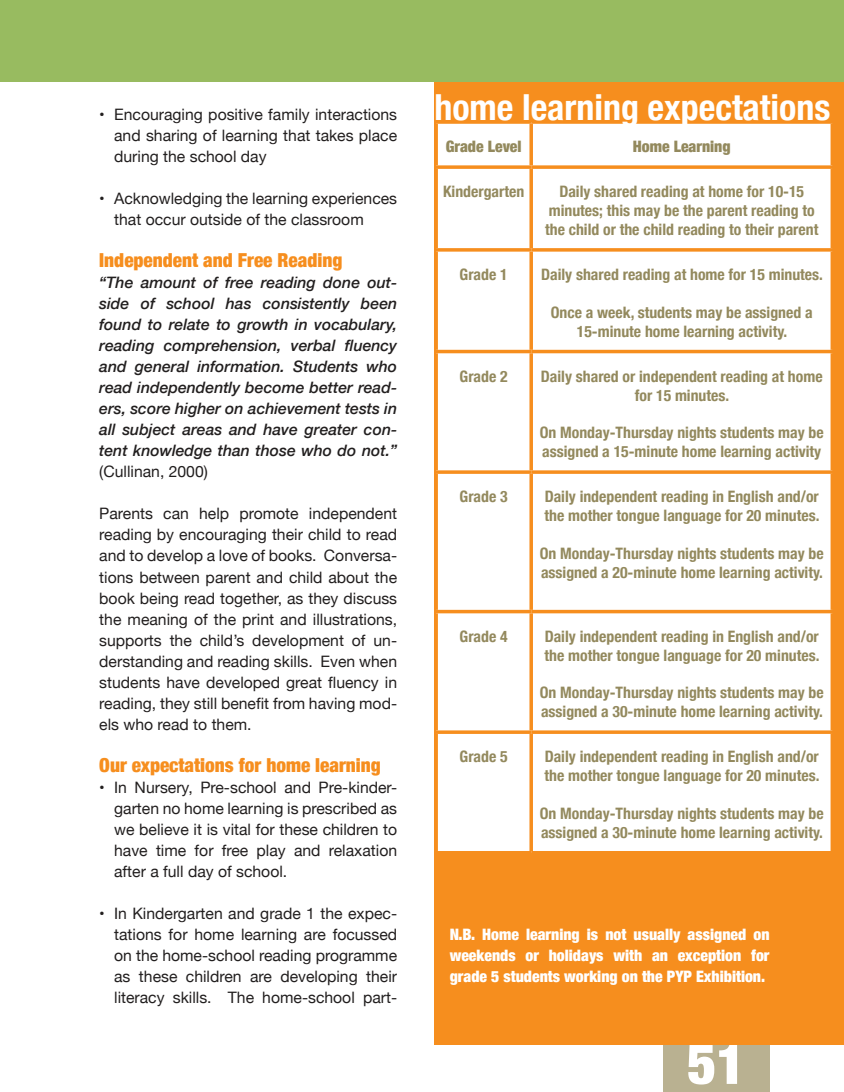
<style>
.page{position:relative;width:844px;height:1092px;background:#fff}
.page>*{position:absolute;margin:0;border:0;box-sizing:border-box;transform-origin:0 0}
.t1{font:900 condensed 56px "Helvetica Neue";color:#fff}
.t2{font:700 condensed 35.88px "Helvetica Neue";color:#fff}
.t3{font:900 condensed 19.25px "Helvetica Neue";color:#f68e1e}
.t4{font:15.75px/21px "Helvetica Neue";color:#221f1f;text-align:justify}
.t5{font:700 condensed 15.75px/18.9px "Helvetica Neue";color:#93895d}
.t6{font:italic 500 15.75px/21px "Helvetica Neue";color:#221f1f;text-align:justify}
.t7{font:900 condensed 15.75px/21px "Helvetica Neue";color:#fff;text-align:justify}
.t8{font:900 condensed 15.75px "Helvetica Neue";color:#93895d}
</style>
<div class="page">
<div style="left:663px;top:1044px;width:106px;height:47px;background:#b9b191"></div>
<div style="left:0;top:0;width:843px;height:82px;background:#98bb60"></div>
<div style="left:434px;top:82px;width:409px;height:962px;background:#f68e1e"></div>
<div style="left:438px;top:124px;width:392px;height:726px;background:#fff"></div>
<svg style="left:436px;top:123px;width:95px;height:1px"></svg>
<svg style="left:437px;top:124px;width:1px;height:41px"></svg>
<svg style="left:531px;top:122px;width:302px;height:2px"></svg>
<svg style="left:529px;top:124px;width:4px;height:41px"></svg>
<svg style="left:436px;top:165px;width:95px;height:4px"></svg>
<svg style="left:437px;top:169px;width:1px;height:79px"></svg>
<svg style="left:531px;top:165px;width:302px;height:4px"></svg>
<svg style="left:529px;top:169px;width:4px;height:79px"></svg>
<hr style="left:434px;top:248px;width:97px;height:3px;background:#f68e1e">
<svg style="left:436px;top:251px;width:2px;height:99px"></svg>
<hr style="left:531px;top:248px;width:302px;height:3px;background:#f68e1e">
<svg style="left:529px;top:251px;width:4px;height:99px"></svg>
<hr style="left:434px;top:350px;width:97px;height:3px;background:#f68e1e">
<svg style="left:436px;top:353px;width:2px;height:117px"></svg>
<hr style="left:531px;top:350px;width:302px;height:3px;background:#f68e1e">
<svg style="left:529px;top:353px;width:4px;height:117px"></svg>
<svg style="left:436px;top:470px;width:95px;height:4px"></svg>
<svg style="left:437px;top:474px;width:1px;height:135px"></svg>
<svg style="left:531px;top:470px;width:302px;height:4px"></svg>
<svg style="left:529px;top:474px;width:4px;height:135px"></svg>
<svg style="left:436px;top:609px;width:95px;height:4px"></svg>
<svg style="left:436px;top:613px;width:2px;height:117px"></svg>
<svg style="left:531px;top:609px;width:301px;height:4px"></svg>
<svg style="left:529px;top:613px;width:4px;height:117px"></svg>
<hr style="left:434px;top:730px;width:97px;height:3px;background:#f68e1e">
<svg style="left:436px;top:733px;width:2px;height:117px"></svg>
<hr style="left:531px;top:730px;width:302px;height:3px;background:#f68e1e">
<svg style="left:529px;top:733px;width:4px;height:117px"></svg>
<svg style="left:437px;top:850px;width:93px;height:1px"></svg>
<svg style="left:531px;top:850px;width:300px;height:3px"></svg>
<p class="t4" style="left:99px;top:105px;width:299px">• Encouraging positive family interactions</p>
<p class="t4" style="left:114px;top:127px;width:284px">and sharing of learning that takes place during the school day</p>
<p class="t4" style="left:114px;top:189px;width:284px;text-indent:-15px">• Acknowledging the learning experiences that occur outside of the classroom</p>
<p class="t3" style="left:99px;top:253px;width:245px">Independent and Free Reading</p>
<p class="t6" style="left:99px;top:274px;width:299px">“The amount of free reading done out&shy;side of school has consistently been found to relate to growth in vocabulary, reading comprehension, verbal luency and general information. Students who read independently become better read&shy;ers, score higher on achievement tests in all subject areas and have greater con&shy;tent knowledge than those who do not.”</p>
<p class="t4" style="left:99px;top:462px;width:110px">(Cullinan, 2000)</p>
<p class="t4" style="left:99px;top:505px;width:299px">Parents can help promote independent reading by encouraging their child to read and to develop a love of books. Conversa&shy;tions between parent and child about the book being read together, as they discuss the meaning of the print and illustrations, supports the child’s development of un&shy;derstanding and reading skills. Even when students have developed great luency in reading, they still beneit from having mod&shy;els who read to them.</p>
<p class="t3" style="left:99px;top:749px;width:283px">Our expectations for home learning</p>
<p class="t4" style="left:114px;top:777px;width:284px;text-indent:-15px">• In Nursery, Pre-school and Pre-kinder&shy;garten no home learning is prescribed as we believe it is vital for these children to have time for free play and relaxation after a full day of school.</p>
<p class="t4" style="left:114px;top:903px;width:284px;text-indent:-15px">• In Kindergarten and grade 1 the expec&shy;tations for home learning are focussed on the home-school reading programme as these children are developing their literacy skills. The home-school part-</p>
<h2 class="t2" style="left:434px;top:94px;width:397px">home learning expectations</h2>
<p class="t8" style="left:445px;top:134px;width:77px">Grade Level</p>
<p class="t8" style="left:632px;top:141px;width:99px">Home Learning</p>
<p class="t5" style="left:443px;top:183px;width:83px">Kindergarten</p>
<p class="t5" style="left:545px;top:183px;width:275px;text-align:center">Daily shared reading at home for 10-15 minutes; this may be the parent reading to the child or the child reading to their parent</p>
<p class="t5" style="left:459px;top:266px;width:50px">Grade 1</p>
<p class="t5" style="left:541px;top:266px;width:283px">Daily shared reading at home for 15 minutes.</p>
<p class="t5" style="left:550px;top:304px;width:263px;text-align:center">Once a week, students may be assigned a<br>15-minute home learning activity.</p>
<p class="t5" style="left:459px;top:368px;width:50px">Grade 2</p>
<p class="t5" style="left:540px;top:368px;width:283px;text-align:center">Daily shared or independent reading at home for 15 minutes.</p>
<p class="t5" style="left:539px;top:424px;width:285px">On Monday-Thursday nights students may be assigned a 15-minute home learning activity</p>
<p class="t5" style="left:459px;top:488px;width:50px">Grade 3</p>
<p class="t5" style="left:544px;top:488px;width:276px">Daily independent reading in English and/or the mother tongue language for 20 minutes.</p>
<p class="t5" style="left:539px;top:545px;width:285px">On Monday-Thursday nights students may be assigned a 20-minute home learning activity.</p>
<p class="t5" style="left:459px;top:628px;width:50px">Grade 4</p>
<p class="t5" style="left:544px;top:628px;width:276px">Daily independent reading in English and/or the mother tongue language for 20 minutes.</p>
<p class="t5" style="left:539px;top:684px;width:285px">On Monday-Thursday nights students may be assigned a 30-minute home learning activity.</p>
<p class="t5" style="left:459px;top:748px;width:50px">Grade 5</p>
<p class="t5" style="left:544px;top:748px;width:276px">Daily independent reading in English and/or the mother tongue language for 20 minutes.</p>
<p class="t5" style="left:539px;top:805px;width:285px">On Monday-Thursday nights students may be assigned a 30-minute home learning activity.</p>
<p class="t7" style="left:449px;top:922px;width:321px">N.B. Home learning is not usually assigned on weekends or holidays with an exception for grade 5 students working on the PYP Exhibition.</p>
<h1 class="t1" style="left:687px;top:1042px;width:60px">51</h1>
</div>
